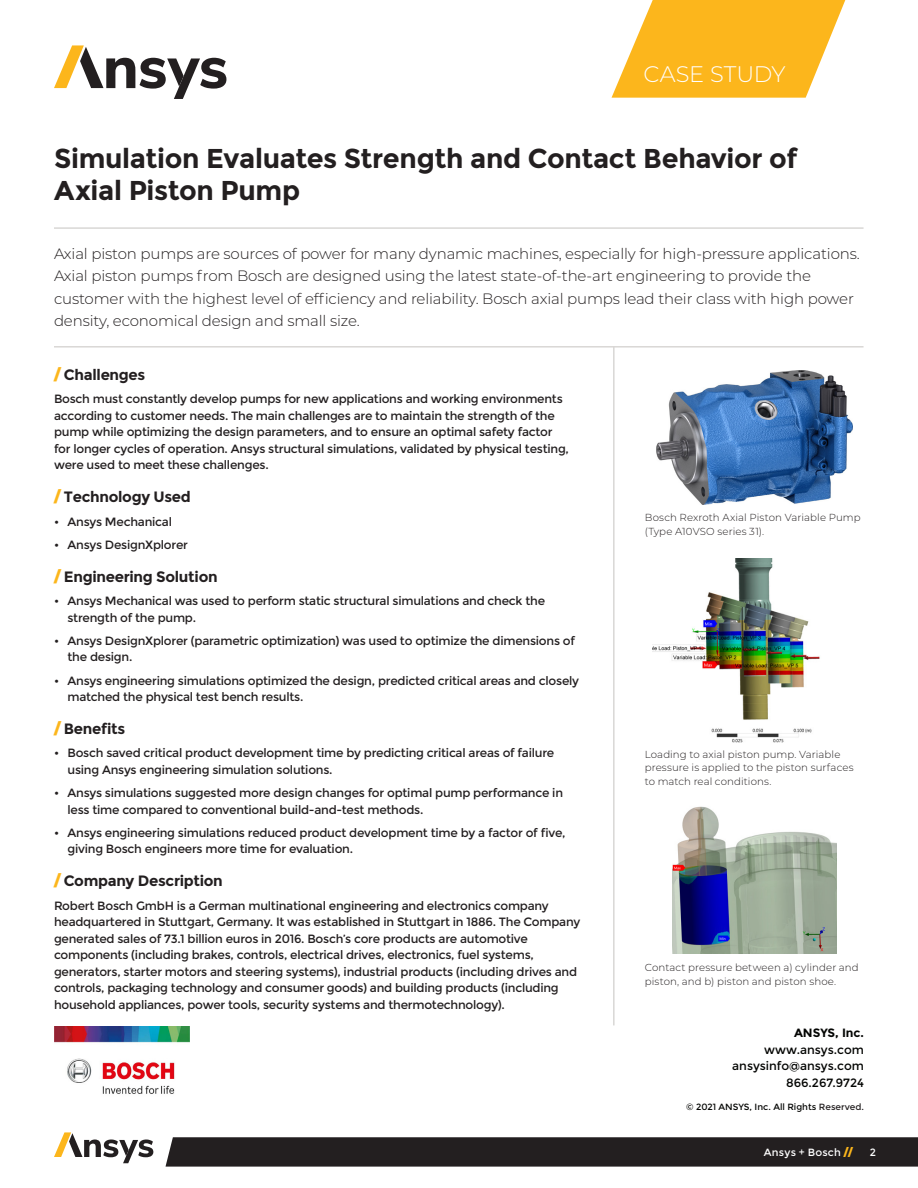
<style>
.page{position:relative;width:918px;height:1188px;background:#fff}
.page>*{position:absolute;margin:0;border:0;box-sizing:border-box;transform-origin:0 0}
.t1{font:700 27.3px/32.7px "Montserrat";letter-spacing:-.01em;color:#231f20}
.t2{font:300 22.5px "Montserrat";letter-spacing:-.005em;color:#fff}
.t3{font:300 15px/22.5px "Montserrat";letter-spacing:-.01em;color:#231f20}
.t4{font:700 15px "Montserrat";letter-spacing:-.02em;color:#231f20}
.t5{font:12px/16.5px "Montserrat";letter-spacing:-.02em;color:#231f20}
.t6{font:12px/16.5px "Montserrat";color:#040503;text-align:right}
.t7{font:700 12px "Montserrat";letter-spacing:-.005em;color:#040503}
.t8{font:10.5px "Montserrat";letter-spacing:.02em;color:#fff}
.t9{font:300 10.2px/13.5px "Montserrat";letter-spacing:.01em;color:#231f20}
.t10{font:9px "Montserrat";color:#040503}
.s1{font-weight:900;color:#fcb61c}
.s2{color:#231f20}
</style>
<div class="page">
<svg style="left:166px;top:1137px;width:752px;height:30px;background:#282425"></svg>
<svg style="left:54px;top:1132px;width:99px;height:31px"></svg>
<svg style="left:54px;top:45px;width:172px;height:54px"></svg>
<svg style="left:612px;top:0;width:233px;height:98px"></svg>
<hr style="left:54px;top:346px;width:810px;height:2px;background:#d9d7d5">
<hr style="left:54px;top:227px;width:810px;height:2px;background:#d9d7d5">
<hr style="left:613px;top:346px;width:2px;height:679px;background:#d9d7d5">
<img style="left:656px;top:370px;width:197px;height:135px">
<img style="left:652px;top:558px;width:168px;height:184px">
<img style="left:672px;top:806px;width:164px;height:147px">
<img style="left:54px;top:1027px;width:135px;height:67px">
<h2 class="t2" style="left:644px;top:59px;width:143px">CASE STUDY</h2>
<h1 class="t1" style="left:54px;top:142px;width:745px">Simulation Evaluates Strength and Contact Behavior of<br>Axial Piston Pump</h1>
<p class="t3" style="left:54px;top:242px;width:807px">Axial piston pumps are sources of power for many dynamic machines, especially for high-pressure applications.<br>Axial piston pumps from Bosch are designed using the latest state-of-the-art engineering to provide the customer with the highest level of efficiency and reliability. Bosch axial pumps lead their class with high power density, economical design and small size.</p>
<p class="t4" style="left:54px;top:366px;width:93px"><span class="s1">/</span> Challenges</p>
<p class="t5" style="left:54px;top:391px;width:517px">Bosch must constantly develop pumps for new applications and working environments according to customer needs. The main challenges are to maintain the strength of the pump while optimizing the design parameters, and to ensure an optimal safety factor for longer cycles of operation. Ansys structural simulations, validated by physical testing, were used to meet these challenges.</p>
<p class="t4" style="left:54px;top:488px;width:138px"><span class="s1">/</span> Technology Used</p>
<p class="t5" style="left:54px;top:513px;width:119px">• Ansys Mechanical</p>
<p class="t5" style="left:54px;top:537px;width:135px">• Ansys DesignXplorer</p>
<p class="t4" style="left:54px;top:568px;width:165px"><span class="s1">/</span> Engineering Solution</p>
<p class="t5" style="left:68px;top:593px;width:479px;text-indent:-14px">• Ansys Mechanical was used to perform static structural simulations and check the strength of the pump.</p>
<p class="t5" style="left:68px;top:633px;width:509px;text-indent:-14px">• Ansys DesignXplorer (parametric optimization) was used to optimize the dimensions of the design.</p>
<p class="t5" style="left:68px;top:672px;width:513px;text-indent:-14px">• Ansys engineering simulations optimized the design, predicted critical areas and closely matched the physical test bench results.</p>
<p class="t4" style="left:54px;top:720px;width:73px"><span class="s1">/</span> Benefits</p>
<p class="t5" style="left:68px;top:745px;width:488px;text-indent:-14px">• Bosch saved critical product development time by predicting critical areas of failure using Ansys engineering simulation solutions.</p>
<p class="t5" style="left:68px;top:785px;width:497px;text-indent:-14px">• Ansys simulations suggested more design changes for optimal pump performance in less time compared to conventional build-and-test methods.</p>
<p class="t5" style="left:68px;top:825px;width:500px;text-indent:-14px">• Ansys engineering simulations reduced product development time by a factor of five, giving Bosch engineers more time for evaluation.</p>
<p class="t4" style="left:54px;top:872px;width:170px"><span class="s1">/</span> Company Description</p>
<p class="t5" style="left:54px;top:897px;width:528px">Robert Bosch GmbH is a German multinational engineering and electronics company headquartered in Stuttgart, Germany. It was established in Stuttgart in 1886. The Company generated sales of 73.1 billion euros in 2016. Bosch’s core products are automotive components (including brakes, controls, electrical drives, electronics, fuel systems, generators, starter motors and steering systems), industrial products (including drives and controls, packaging technology and consumer goods) and building products (including household appliances, power tools, security systems and thermotechnology).</p>
<p class="t9" style="left:645px;top:511px;width:217px">Bosch Rexroth Axial Piston Variable Pump (Type A10VSO series 31).</p>
<p class="t9" style="left:645px;top:747px;width:210px">Loading to axial piston pump. Variable pressure is applied to the piston surfaces to match real conditions.</p>
<p class="t9" style="left:645px;top:961px;width:216px">Contact pressure between a) cylinder and piston, and b) piston and piston shoe.</p>
<p class="t7" style="left:794px;top:1026px;width:71px">ANSYS, Inc.</p>
<p class="t6" style="left:732px;top:1041px;width:133px">www.ansys.com ansysinfo@ansys.com<br>866.267.9724</p>
<p class="t10" style="left:686px;top:1101px;width:179px">© 2021 ANSYS, Inc. All Rights <span class="s2">Reserved.</span></p>
<p class="t8" style="left:764px;top:1146px;width:90px">Ansys + Bosch <span class="s1">//</span></p>
<p class="t8" style="left:870px;top:1146px;width:8px">2</p>
</div>
